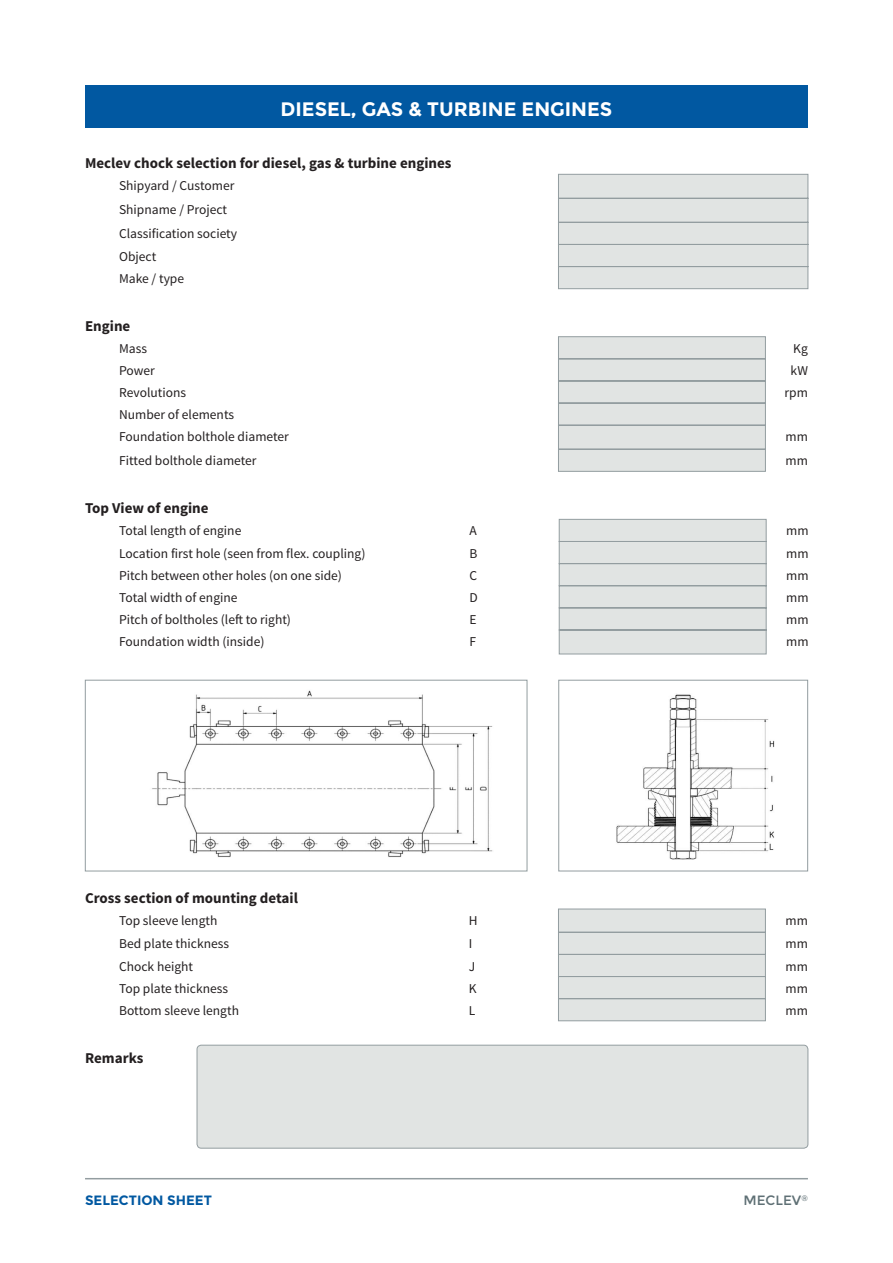
<style>
.page{position:relative;width:893px;height:1263px;background:#fff}
.page>*{position:absolute;margin:0;border:0;box-sizing:border-box;transform-origin:0 0}
.t1{font:700 19.5px "Montserrat";color:#fff}
.Appendix_-_H1{font:700 15px "Source Sans Pro";color:#231f20}
.Appendix_-_Body{font:13.5px "Source Sans Pro";color:#231f20}
.t2{font:700 13.5px "Montserrat";color:#0158a1}
.t3{font:13.5px "Montserrat";color:#5f7075}
</style>
<div class="page">
<hr style="left:85px;top:1178px;width:723px;height:1px;background:#939da0">
<div style="left:85px;top:85px;width:723px;height:43px;background:#0158a1"></div>
<img style="left:152px;top:690px;width:341px;height:168px">
<div style="left:85px;top:680px;width:442px;height:191px;border:1px solid #939da0"></div>
<img style="left:616px;top:694px;width:159px;height:166px">
<div style="left:558px;top:680px;width:250px;height:191px;border:1px solid #939da0"></div>
<div style="left:197px;top:1045px;width:611px;height:103px;background:#e1e4e3;border:1px solid #939da0;border-radius:4px"></div>
<svg style="left:558px;top:174px;width:250px;height:115px;background:#dcdfde"></svg>
<svg style="left:558px;top:336px;width:208px;height:136px;background:#dadddd"></svg>
<svg style="left:559px;top:519px;width:208px;height:135px;background:#dbdede"></svg>
<svg style="left:558px;top:908px;width:208px;height:113px;background:#dbdfde"></svg>
<h2 class="t1" style="left:281px;top:97px;width:333px">DIESEL, GAS &amp; TURBINE ENGINES</h2>
<p class="Appendix_-_H1" style="left:85px;top:154px;width:368px">Meclev chock selection for diesel, gas &amp; turbine engines</p>
<p class="Appendix_-_Body" style="left:119px;top:178px;width:117px">Shipyard / Customer</p>
<p class="Appendix_-_Body" style="left:119px;top:202px;width:110px">Shipname / Project</p>
<p class="Appendix_-_Body" style="left:119px;top:226px;width:120px">Classification society</p>
<p class="Appendix_-_Body" style="left:119px;top:248px;width:39px">Object</p>
<p class="Appendix_-_Body" style="left:119px;top:270px;width:67px">Make / type</p>
<p class="Appendix_-_H1" style="left:85px;top:316px;width:47px">Engine</p>
<p class="Appendix_-_Body" style="left:119px;top:340px;width:30px">Mass</p>
<p class="Appendix_-_Body" style="left:793px;top:340px;width:16px">Kg</p>
<p class="Appendix_-_Body" style="left:119px;top:362px;width:37px">Power</p>
<p class="Appendix_-_Body" style="left:791px;top:362px;width:19px">kW</p>
<p class="Appendix_-_Body" style="left:119px;top:384px;width:69px">Revolutions</p>
<p class="Appendix_-_Body" style="left:785px;top:384px;width:25px">rpm</p>
<p class="Appendix_-_Body" style="left:119px;top:406px;width:117px">Number of elements</p>
<p class="Appendix_-_Body" style="left:119px;top:428px;width:171px">Foundation bolthole diameter</p>
<p class="Appendix_-_Body" style="left:785px;top:428px;width:24px">mm</p>
<p class="Appendix_-_Body" style="left:119px;top:452px;width:139px">Fitted bolthole diameter</p>
<p class="Appendix_-_Body" style="left:785px;top:452px;width:24px">mm</p>
<p class="Appendix_-_H1" style="left:85px;top:499px;width:125px">Top View of engine</p>
<p class="Appendix_-_Body" style="left:119px;top:523px;width:124px">Total length of engine</p>
<p class="Appendix_-_Body" style="left:469px;top:523px;width:9px">A</p>
<p class="Appendix_-_Body" style="left:786px;top:523px;width:24px">mm</p>
<p class="Appendix_-_Body" style="left:119px;top:545px;width:248px">Location first hole (seen from flex. coupling)</p>
<p class="Appendix_-_Body" style="left:469px;top:545px;width:9px">B</p>
<p class="Appendix_-_Body" style="left:786px;top:545px;width:24px">mm</p>
<p class="Appendix_-_Body" style="left:119px;top:567px;width:224px">Pitch between other holes (on one side)</p>
<p class="Appendix_-_Body" style="left:469px;top:567px;width:9px">C</p>
<p class="Appendix_-_Body" style="left:786px;top:567px;width:24px">mm</p>
<p class="Appendix_-_Body" style="left:119px;top:589px;width:120px">Total width of engine</p>
<p class="Appendix_-_Body" style="left:469px;top:589px;width:10px">D</p>
<p class="Appendix_-_Body" style="left:786px;top:589px;width:24px">mm</p>
<p class="Appendix_-_Body" style="left:119px;top:611px;width:173px">Pitch of boltholes (left to right)</p>
<p class="Appendix_-_Body" style="left:469px;top:611px;width:9px">E</p>
<p class="Appendix_-_Body" style="left:786px;top:611px;width:24px">mm</p>
<p class="Appendix_-_Body" style="left:119px;top:633px;width:147px">Foundation width (inside)</p>
<p class="Appendix_-_Body" style="left:469px;top:633px;width:8px">F</p>
<p class="Appendix_-_Body" style="left:786px;top:633px;width:24px">mm</p>
<p class="Appendix_-_H1" style="left:85px;top:888px;width:214px">Cross section of mounting detail</p>
<p class="Appendix_-_Body" style="left:119px;top:912px;width:100px">Top sleeve length</p>
<p class="Appendix_-_Body" style="left:469px;top:912px;width:10px">H</p>
<p class="Appendix_-_Body" style="left:785px;top:912px;width:24px">mm</p>
<p class="Appendix_-_Body" style="left:119px;top:935px;width:112px">Bed plate thickness</p>
<p class="Appendix_-_Body" style="left:469px;top:935px;width:5px">I</p>
<p class="Appendix_-_Body" style="left:785px;top:935px;width:24px">mm</p>
<p class="Appendix_-_Body" style="left:119px;top:958px;width:76px">Chock height</p>
<p class="Appendix_-_Body" style="left:469px;top:958px;width:8px">J</p>
<p class="Appendix_-_Body" style="left:785px;top:958px;width:24px">mm</p>
<p class="Appendix_-_Body" style="left:119px;top:980px;width:111px">Top plate thickness</p>
<p class="Appendix_-_Body" style="left:469px;top:980px;width:9px">K</p>
<p class="Appendix_-_Body" style="left:785px;top:980px;width:24px">mm</p>
<p class="Appendix_-_Body" style="left:119px;top:1002px;width:121px">Bottom sleeve length</p>
<p class="Appendix_-_Body" style="left:469px;top:1002px;width:8px">L</p>
<p class="Appendix_-_Body" style="left:785px;top:1002px;width:24px">mm</p>
<p class="Appendix_-_H1" style="left:85px;top:1048px;width:60px">Remarks</p>
<p class="t2" style="left:85px;top:1192px;width:128px">SELECTION SHEET</p>
<p class="t3" style="left:743px;top:1193px;width:66px">MECLEV<sup>®</sup></p>
</div>
